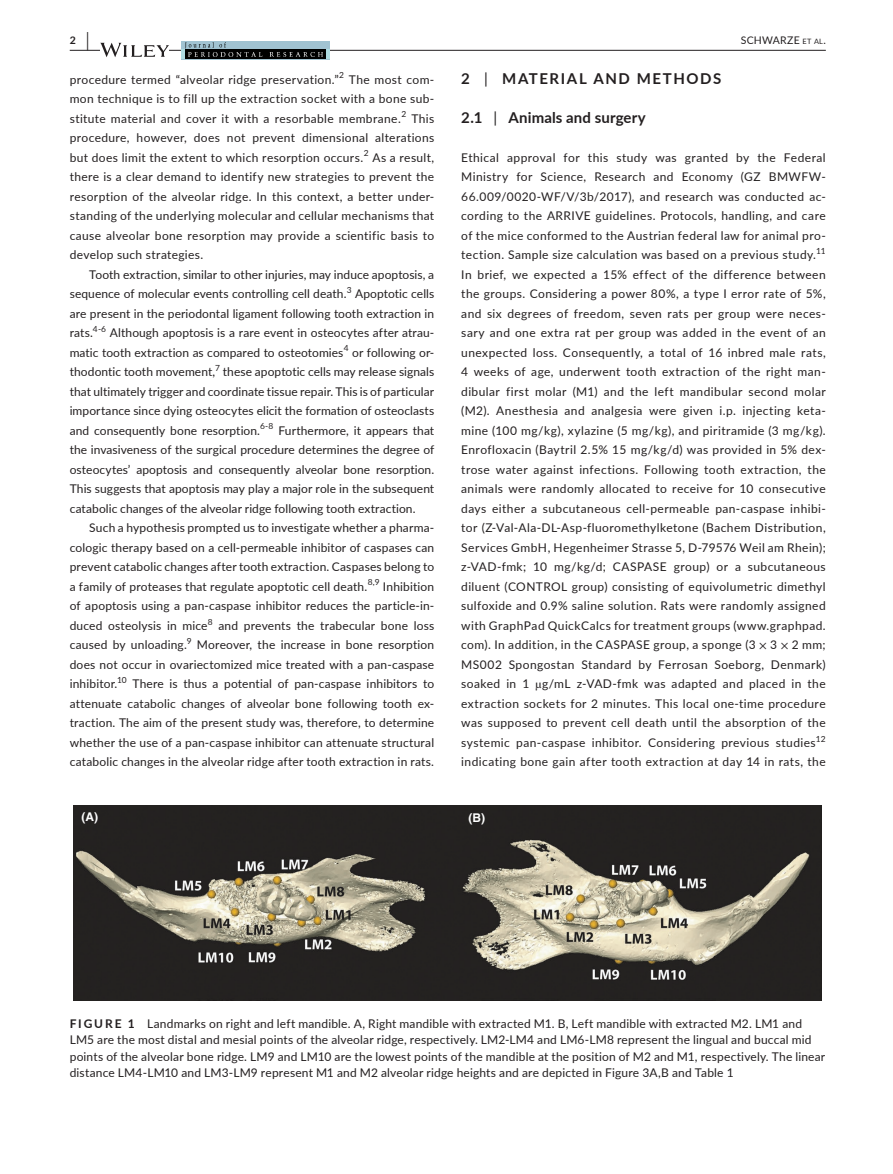
<style>
.page{position:relative;width:893px;height:1174px;background:#fff}
.page>*{position:absolute;margin:0;border:0;box-sizing:border-box;transform-origin:0 0}
.t1{font:700 15px "Lato";letter-spacing:.01em;color:#231f20}
.t2{font:700 15px "Lato";letter-spacing:.11em;color:#231f20}
.t3{font:12px/19.5px "Lato";letter-spacing:.015em;color:#231f20;text-align:justify}
.t4{font:12px "Lato";letter-spacing:.035em;color:#231f20}
.t5{font:700 12px "Helvetica";color:#fff}
.t6{font:10.5px "Lato";letter-spacing:.02em;color:#231f20}
.t7{font:700 10.5px "Lato";color:#231f20}
.t8{font:8.4px "Lato";color:#231f20}
.s1{font-size:19.5px}
.s2{font-size:7.35px}
.s3{font-weight:400}
.s4{font-family:"STIX"}
.s5{font-weight:700}
</style>
<div class="page">
<hr style="left:70px;top:50px;width:756px;height:1px;background:#231f20">
<svg style="left:100px;top:43px;width:69px;height:14px"></svg>
<div style="left:181px;top:41px;width:149px;height:19px;background:#a1c3d2"></div>
<div style="left:181px;top:49px;width:149px;height:10px;background:#aedce2"></div>
<div style="left:185px;top:49px;width:140px;height:10px;background:#000"></div>
<img style="left:186px;top:43px;width:40px;height:5px">
<img style="left:188px;top:52px;width:134px;height:5px">
<img style="left:74px;top:805px;width:748px;height:195px">
<p class="t7" style="left:70px;top:33px;width:21px">2 <span class="s1">|</span></p>
<p class="t6" style="left:741px;top:33px;width:86px">SCHWARZE <span class="s2">et al</span>.</p>
<p class="t3" style="left:70px;top:69px;width:271px">procedure termed “alveolar ridge preservation.”</p>
<p class="t8" style="left:339px;top:69px;width:6px">2</p>
<p class="t2" style="left:461px;top:67px;width:262px">2 <span class="s3">|</span> MATERIAL AND METHODS</p>
<p class="t1" style="left:461px;top:106px;width:186px">2.1 <span class="s3">|</span> Animals and surgery</p>
<p class="t3" style="left:461px;top:147px;width:366px">Ethical approval for this study was granted by the Federal Ministry for Science, Research and Economy (GZ BMWFW-66.009/0020-WF/V/3b/2017), and research was conducted ac&shy;cording to the ARRIVE guidelines. Protocols, handling, and care of the mice conformed to the Austrian federal law for animal pro&shy;tection. Sample size calculation was based on a previous study.</p>
<p class="t3" style="left:70px;top:69px;width:366px;text-indent:279px">The most com&shy;mon technique is to fill up the extraction socket with a bone sub&shy;stitute material and cover it with a resorbable membrane.</p>
<p class="t8" style="left:401px;top:108px;width:6px">2</p>
<p class="t3" style="left:70px;top:108px;width:366px;text-indent:342px">This procedure, however, does not prevent dimensional alterations but does limit the extent to which resorption occurs.</p>
<p class="t8" style="left:364px;top:147px;width:6px">2</p>
<p class="t3" style="left:70px;top:147px;width:366px;text-indent:303px">As a result, there is a clear demand to identify new strategies to prevent the resorption of the alveolar ridge. In this context, a better under&shy;standing of the underlying molecular and cellular mechanisms that cause alveolar bone resorption may provide a scientific basis to develop such strategies.</p>
<p class="t3" style="left:70px;top:264px;width:366px;text-indent:20px">Tooth extraction, similar to other injuries, may induce apoptosis, a sequence of molecular events controlling cell death.</p>
<p class="t8" style="left:816px;top:245px;width:11px">11</p>
<p class="t3" style="left:461px;top:264px;width:366px">In brief, we expected a 15% effect of the difference between the groups. Considering a power 80%, a type I error rate of 5%, and six degrees of freedom, seven rats per group were neces&shy;sary and one extra rat per group was added in the event of an unexpected loss. Consequently, a total of 16 inbred male rats, 4 weeks of age, underwent tooth extraction of the right man&shy;dibular first molar (M1) and the left mandibular second molar (M2). Anesthesia and analgesia were given i.p. injecting keta&shy;mine (100 mg/kg), xylazine (5 mg/kg), and piritramide (3 mg/kg).<br>Enrofloxacin (Baytril 2.5% 15 mg/kg/d) was provided in 5% dex&shy;trose water against infections. Following tooth extraction, the animals were randomly allocated to receive for 10 consecutive days either a subcutaneous cell-permeable pan-caspase inhibi&shy;tor (Z-Val-Ala-DL-Asp-fluoromethylketone (Bachem Distribution, Services GmbH, Hegenheimer Strasse 5, D-79576 Weil am Rhein); z-VAD-fmk; 10 mg/kg/d; CASPASE group) or a subcutaneous diluent (CONTROL group) consisting of equivolumetric dimethyl sulfoxide and 0.9% saline solution. Rats were randomly assigned with GraphPad QuickCalcs for treatment groups (www.graphpad. com). In addition, in the CASPASE group, a sponge (3 <span class="s4">×</span> 3 <span class="s4">×</span> 2 mm; MS002 Spongostan Standard by Ferrosan Soeborg, Denmark) soaked in 1 <span class="s4">µ</span>g/mL z-VAD-fmk was adapted and placed in the extraction sockets for 2 minutes. This local one-time procedure was supposed to prevent cell death until the absorption of the systemic pan-caspase inhibitor. Considering previous studies</p>
<p class="t8" style="left:347px;top:284px;width:6px">3</p>
<p class="t3" style="left:70px;top:284px;width:366px;text-indent:285px">Apoptotic cells are present in the periodontal ligament following tooth extraction in rats.</p>
<p class="t8" style="left:93px;top:323px;width:15px">4-6</p>
<p class="t3" style="left:70px;top:323px;width:366px;text-indent:40px">Although apoptosis is a rare event in osteocytes after atrau&shy;matic tooth extraction as compared to osteotomies</p>
<p class="t8" style="left:344px;top:342px;width:6px">4</p>
<p class="t3" style="left:352px;top:342px;width:84px">or following or-</p>
<p class="t3" style="left:70px;top:362px;width:147px">thodontic tooth movement,</p>
<p class="t8" style="left:215px;top:362px;width:6px">7</p>
<p class="t3" style="left:70px;top:362px;width:366px;text-indent:153px">these apoptotic cells may release signals that ultimately trigger and coordinate tissue repair. This is of particular importance since dying osteocytes elicit the formation of osteoclasts and consequently bone resorption.</p>
<p class="t8" style="left:260px;top:420px;width:15px">6-8</p>
<p class="t3" style="left:70px;top:420px;width:366px;text-indent:209px">Furthermore, it appears that the invasiveness of the surgical procedure determines the degree of osteocytes’ apoptosis and consequently alveolar bone resorption.<br>This suggests that apoptosis may play a major role in the subsequent catabolic changes of the alveolar ridge following tooth extraction.</p>
<p class="t3" style="left:70px;top:518px;width:366px;text-indent:20px">Such a hypothesis prompted us to investigate whether a pharma&shy;cologic therapy based on a cell-permeable inhibitor of caspases can prevent catabolic changes after tooth extraction. Caspases belong to a family of proteases that regulate apoptotic cell death.</p>
<p class="t8" style="left:368px;top:576px;width:13px">8,9</p>
<p class="t3" style="left:70px;top:576px;width:366px;text-indent:313px">Inhibition of apoptosis using a pan-caspase inhibitor reduces the particle-in&shy;duced osteolysis in mice</p>
<p class="t8" style="left:208px;top:615px;width:6px">8</p>
<p class="t3" style="left:218px;top:615px;width:217px">and prevents the trabecular bone loss</p>
<p class="t3" style="left:70px;top:635px;width:119px">caused by unloading.</p>
<p class="t8" style="left:187px;top:635px;width:6px">9</p>
<p class="t3" style="left:70px;top:635px;width:366px;text-indent:127px">Moreover, the increase in bone resorption does not occur in ovariectomized mice treated with a pan-caspase inhibitor.</p>
<p class="t8" style="left:117px;top:674px;width:11px">10</p>
<p class="t3" style="left:70px;top:674px;width:366px;text-indent:63px">There is thus a potential of pan-caspase inhibitors to attenuate catabolic changes of alveolar bone following tooth ex&shy;traction. The aim of the present study was, therefore, to determine whether the use of a pan-caspase inhibitor can attenuate structural catabolic changes in the alveolar ridge after tooth extraction in rats.</p>
<p class="t8" style="left:816px;top:732px;width:12px">12</p>
<p class="t4" style="left:461px;top:753px;width:366px">indicating bone gain after tooth extraction at day 14 in rats, the</p>
<p class="t5" style="left:82px;top:809px;width:18px">(A)</p>
<p class="t5" style="left:469px;top:811px;width:18px">(B)</p>
<p class="t3" style="left:70px;top:1014px;width:757px;line-height:16.5px;text-align:left"><span class="s5">FIGURE 1</span> Landmarks on right and left mandible. A, Right mandible with extracted M1. B, Left mandible with extracted M2. LM1 and LM5 are the most distal and mesial points of the alveolar ridge, respectively. LM2-LM4 and LM6-LM8 represent the lingual and buccal mid points of the alveolar bone ridge. LM9 and LM10 are the lowest points of the mandible at the position of M2 and M1, respectively. The linear distance LM4-LM10 and LM3-LM9 represent M1 and M2 alveolar ridge heights and are depicted in Figure 3A,B and Table 1</p>
</div>
